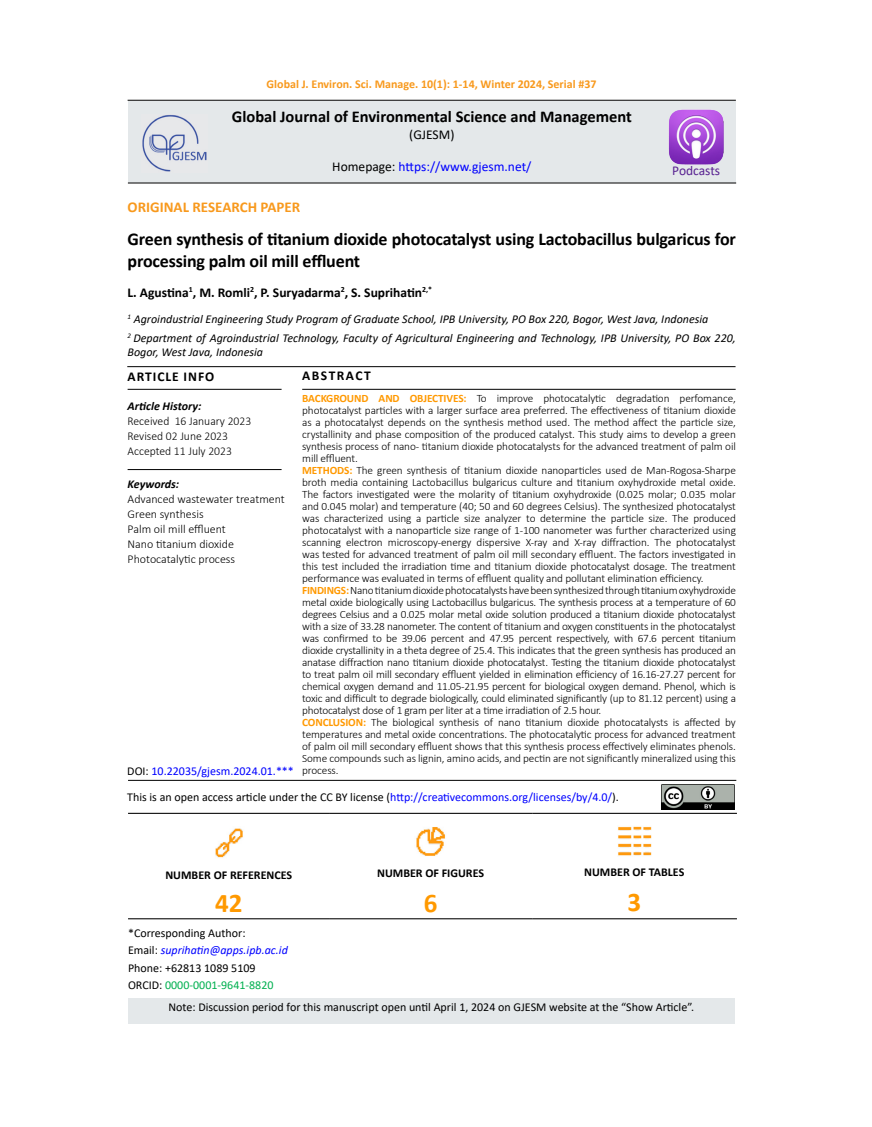
<style>
.page{position:relative;width:872px;height:1127px;background:#fff}
.page>*{position:absolute;margin:0;border:0;box-sizing:border-box;transform-origin:0 0}
.t1{font:700 27px "Calibri";color:#f90}
.t2{font:700 18px/21.6px "Calibri";letter-spacing:-.01em;color:#000}
.t3{font:700 16.5px "Calibri";color:#000}
.t4{font:700 15px "Calibri";color:#f8991d}
.t5{font:700 13.5px "Calibri";color:#000}
.t6{font:13.5px "Calibri";color:#00f}
.t7{font:700 13.5px "Calibri";letter-spacing:.07em;color:#000}
.t8{font:700 13.5px "Calibri";letter-spacing:.11em;color:#000}
.t9{font:13.5px "Calibri";color:#582291}
.t10{font:13.5px "Calibri";color:#000}
.t11{font:12px/17.2px "Calibri";color:#000}
.t12{font:italic 12px/18.6px "Calibri";color:#000}
.t13{font:300 12px/15px "Calibri";color:#000}
.t14{font:700 12px "Calibri";color:#f8991d}
.t15{font:700 12px "Calibri";color:#000}
.t16{font:12px "Calibri";color:#00f}
.t17{font:italic 700 12px "Calibri";color:#000}
.t18{font:300 11.25px/12px "Calibri";letter-spacing:-.02em;color:#000}
.s1{color:#000}
.s2{font-weight:700;color:#f90}
.s3{color:#00f}
.s4{font-style:italic;color:#00f}
.s5{color:#00b050}
</style>
<div class="page">
<hr style="left:128px;top:100px;width:608px;height:1px;background:#000">
<div style="left:128px;top:101px;width:608px;height:82px;background:#e4e8ea"></div>
<hr style="left:128px;top:389px;width:153px;height:1px;background:#000">
<hr style="left:302px;top:389px;width:433px;height:1px;background:#000">
<hr style="left:128px;top:469px;width:153px;height:1px;background:#000">
<hr style="left:127px;top:366px;width:608px;height:1px;background:#000">
<hr style="left:128px;top:780px;width:608px;height:1px;background:#000">
<hr style="left:128px;top:183px;width:608px;height:1px;background:#000">
<hr style="left:128px;top:813px;width:201px;height:1px;background:#000">
<hr style="left:329px;top:813px;width:203px;height:1px;background:#000">
<hr style="left:532px;top:813px;width:205px;height:1px;background:#000">
<hr style="left:128px;top:918px;width:201px;height:1px;background:#000">
<hr style="left:329px;top:918px;width:203px;height:1px;background:#000">
<hr style="left:532px;top:918px;width:205px;height:1px;background:#000">
<img style="left:215px;top:828px;width:28px;height:30px">
<img style="left:416px;top:827px;width:30px;height:29px">
<img style="left:618px;top:826px;width:33px;height:30px">
<div style="left:128px;top:998px;width:607px;height:25px;background:#e4e8ea"></div>
<img style="left:142px;top:115px;width:65px;height:57px">
<img style="left:669px;top:109px;width:54px;height:55px">
<img style="left:661px;top:784px;width:73px;height:25px">
<p class="t14" style="left:267px;top:75px;width:331px">Global J. Environ. Sci. Manage. 10(1): 1-14, Winter 2024, Serial #37</p>
<h3 class="t3" style="left:232px;top:105px;width:401px">Global Journal of Environmental Science and Management</h3>
<p class="t10" style="left:409px;top:125px;width:47px">(GJESM)</p>
<p class="t6" style="left:332px;top:157px;width:201px"><span class="s1">Homepage:</span> https://www.gjesm.net/</p>
<h3 class="t4" style="left:128px;top:196px;width:174px">ORIGINAL RESEARCH PAPER</h3>
<h2 class="t2" style="left:128px;top:228px;width:610px">Green synthesis of titanium dioxide photocatalyst using Lactobacillus bulgaricus for processing palm oil mill effluent</h2>
<p class="t5" style="left:128px;top:283px;width:306px">L. Agustina<sup>1</sup>, M. Romli<sup>2</sup>, P. Suryadarma<sup>2</sup>, S. Suprihatin<sup>2,*</sup></p>
<p class="t12" style="left:128px;top:309px;width:610px"><sup>1</sup> Agroindustrial Engineering Study Program of Graduate School, IPB University, PO Box 220, Bogor, West Java, Indonesia<br><sup>2</sup> Department of Agroindustrial Technology, Faculty of Agricultural Engineering and Technology, IPB University, PO Box 220,</p>
<p class="t12" style="left:128px;top:342px;width:137px">Bogor, West Java, Indonesia</p>
<p class="t18" style="left:302px;top:392px;width:435px"><span class="s2">BACKGROUND AND OBJECTIVES:</span> To improve photocatalytic degradation perfomance, photocatalyst particles with a larger surface area preferred. The effectiveness of titanium dioxide as a photocatalyst depends on the synthesis method used. The method affect the particle size, crystallinity and phase composition of the produced catalyst. This study aims to develop a green synthesis process of nano- titanium dioxide photocatalysts for the advanced treatment of palm oil mill effluent.<br><span class="s2">METHODS:</span> The green synthesis of titanium dioxide nanoparticles used de Man-Rogosa-Sharpe broth media containing Lactobacillus bulgaricus culture and titanium oxyhydroxide metal oxide.<br>The factors investigated were the molarity of titanium oxyhydroxide (0.025 molar; 0.035 molar and 0.045 molar) and temperature (40; 50 and 60 degrees Celsius). The synthesized photocatalyst was characterized using a particle size analyzer to determine the particle size. The produced photocatalyst with a nanoparticle size range of 1-100 nanometer was further characterized using scanning electron microscopy-energy dispersive X-ray and X-ray diffraction. The photocatalyst was tested for advanced treatment of palm oil mill secondary effluent. The factors investigated in this test included the irradiation time and titanium dioxide photocatalyst dosage. The treatment performance was evaluated in terms of effluent quality and pollutant elimination efficiency.<br><span class="s2">FINDINGS:</span> Nano titanium dioxide photocatalysts have been synthesized through titanium oxyhydroxide metal oxide biologically using Lactobacillus bulgaricus. The synthesis process at a temperature of 60 degrees Celsius and a 0.025 molar metal oxide solution produced a titanium dioxide photocatalyst with a size of 33.28 nanometer. The content of titanium and oxygen constituents in the photocatalyst was confirmed to be 39.06 percent and 47.95 percent respectively, with 67.6 percent titanium dioxide crystallinity in a theta degree of 25.4. This indicates that the green synthesis has produced an anatase diffraction nano titanium dioxide photocatalyst. Testing the titanium dioxide photocatalyst to treat palm oil mill secondary effluent yielded in elimination efficiency of 16.16-27.27 percent for chemical oxygen demand and 11.05-21.95 percent for biological oxygen demand. Phenol, which is toxic and difficult to degrade biologically, could eliminated significantly (up to 81.12 percent) using a photocatalyst dose of 1 gram per liter at a time irradiation of 2.5 hour.<br><span class="s2">CONCLUSION:</span> The biological synthesis of nano titanium dioxide photocatalysts is affected by temperatures and metal oxide concentrations. The photocatalytic process for advanced treatment of palm oil mill secondary effluent shows that this synthesis process effectively eliminates phenols.<br>Some compounds such as lignin, amino acids, and pectin are not significantly mineralized using this process.</p>
<p class="t9" style="left:672px;top:161px;width:49px">Podcasts</p>
<p class="t8" style="left:302px;top:366px;width:70px">ABSTRACT</p>
<p class="t7" style="left:128px;top:367px;width:88px">ARTICLE INFO</p>
<p class="t17" style="left:128px;top:398px;width:75px">Article History:</p>
<p class="t13" style="left:128px;top:414px;width:125px">Received 16 January 2023<br>Revised 02 June 2023<br>Accepted 11 July 2023</p>
<p class="t17" style="left:128px;top:475px;width:53px">Keywords:</p>
<p class="t13" style="left:128px;top:491px;width:159px">Advanced wastewater treatment<br>Green synthesis<br>Palm oil mill effluent<br>Nano titanium dioxide<br>Photocatalytic process</p>
<p class="t16" style="left:127px;top:763px;width:168px"><span class="s1">DOI:</span> 10.22035/gjesm.2024.01.***</p>
<p class="t11" style="left:127px;top:788px;width:493px">This is an open access article under the CC BY license (<span class="s3">http://creativecommons.org/licenses/by/4.0/</span>).</p>
<p class="t15" style="left:165px;top:866px;width:128px">NUMBER OF REFERENCES</p>
<h1 class="t1" style="left:215px;top:884px;width:29px">42</h1>
<p class="t11" style="left:128px;top:924px;width:161px">*Corresponding Author:<br>Email: <span class="s4">suprihatin@apps.ipb.ac.id<br></span>Phone: +62813 1089 5109<br>ORCID: <span class="s5">0000-0001-9641-8820</span></p>
<p class="t15" style="left:377px;top:864px;width:108px">NUMBER OF FIGURES</p>
<h1 class="t1" style="left:424px;top:884px;width:15px">6</h1>
<p class="t15" style="left:584px;top:863px;width:102px">NUMBER OF TABLES</p>
<h1 class="t1" style="left:627px;top:883px;width:15px">3</h1>
<p class="t11" style="left:168px;top:998px;width:527px">Note: Discussion period for this manuscript open until April 1, 2024 on GJESM website at the “Show Article”.</p>
</div>
